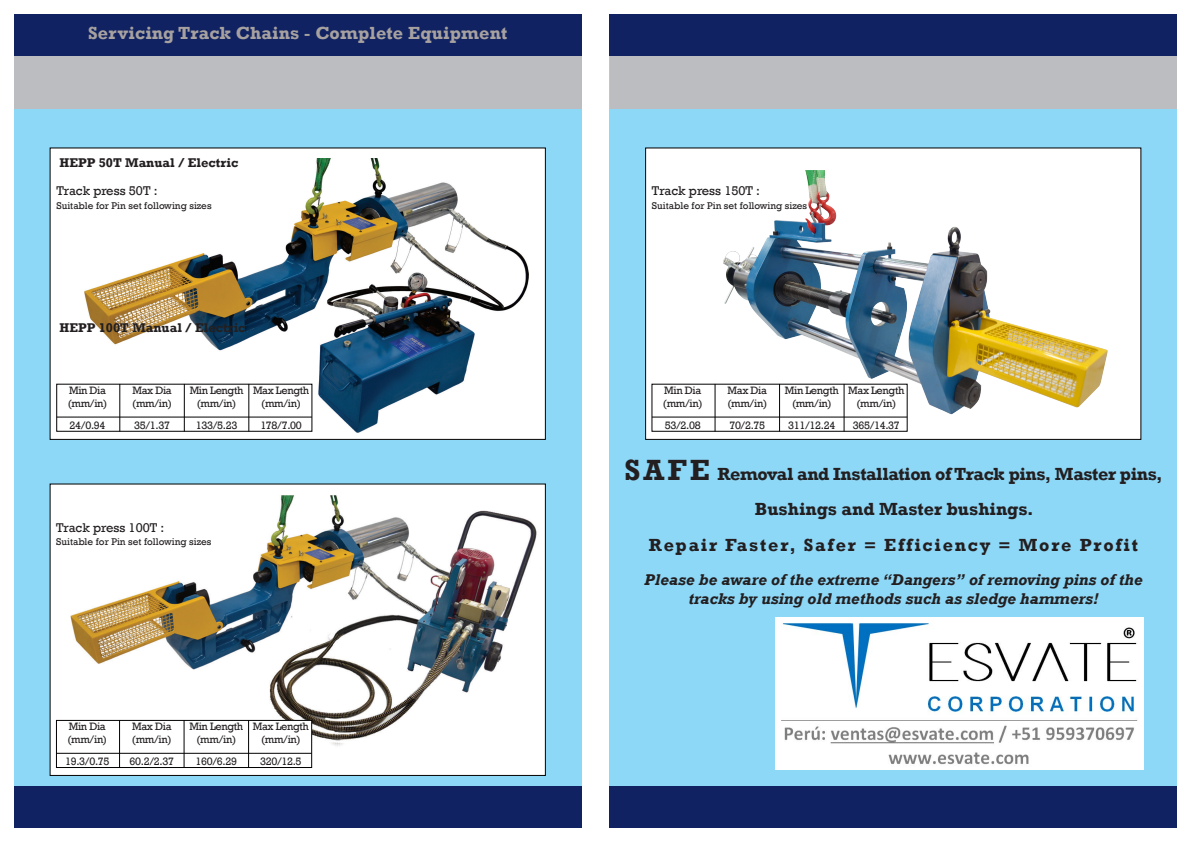
<style>
.page{position:relative;width:1191px;height:842px;background:#fff}
.page>*{position:absolute;margin:0;border:0;box-sizing:border-box;transform-origin:0 0}
.t1{font:700 18px/35.8px "Rockwell";color:#231f20;text-align:center}
.t2{font:700 18px "Rockwell";letter-spacing:.01em;color:#a7a2a0}
.t3{font:italic 700 16px/19.2px "Rockwell";color:#231f20;text-align:center}
.t4{font:700 13px "Rockwell";color:#231f20}
.t5{font:13px "Rockwell";color:#231f20}
.t6{font:11px/13.2px "Rockwell";letter-spacing:-.03em;color:#231f20}
.t7{font:10px "Rockwell";color:#231f20}
.s1{font-size:30px}
</style>
<div class="page">
<div style="left:14px;top:14px;width:567px;height:814px;background:#8dd7f7"></div>
<div style="left:14px;top:14px;width:567px;height:42px;background:#102261"></div>
<div style="left:14px;top:786px;width:567px;height:42px;background:#102261"></div>
<div style="left:609px;top:14px;width:567px;height:814px;background:#8dd7f7"></div>
<div style="left:609px;top:786px;width:567px;height:42px;background:#102261"></div>
<div style="left:50px;top:484px;width:495px;height:291px;background:#fff"></div>
<img style="left:60px;top:495px;width:477px;height:253px">
<div style="left:50px;top:483px;width:496px;height:293px;border:1px solid #000"></div>
<div style="left:645px;top:148px;width:495px;height:291px;background:#fff"></div>
<img style="left:688px;top:170px;width:420px;height:262px">
<div style="left:645px;top:147px;width:496px;height:293px;border:1px solid #000"></div>
<div style="left:50px;top:148px;width:495px;height:291px;background:#fff"></div>
<img style="left:85px;top:159px;width:443px;height:273px">
<div style="left:50px;top:147px;width:496px;height:293px;border:1px solid #000"></div>
<div style="left:14px;top:56px;width:567px;height:53px;background:#bcbdc0"></div>
<div style="left:57px;top:384px;width:255px;height:47px;background:#fff"></div>
<hr style="left:57px;top:417px;width:255px;height:1px;background:#000">
<hr style="left:120px;top:384px;width:1px;height:47px;background:#000">
<hr style="left:184px;top:384px;width:1px;height:47px;background:#000">
<hr style="left:248px;top:384px;width:1px;height:47px;background:#000">
<div style="left:56px;top:720px;width:256px;height:47px;background:#fff"></div>
<div style="left:56px;top:720px;width:256px;height:48px;border:1px solid #000"></div>
<hr style="left:56px;top:753px;width:256px;height:1px;background:#000">
<hr style="left:119px;top:720px;width:1px;height:48px;background:#000">
<hr style="left:184px;top:720px;width:1px;height:48px;background:#000">
<hr style="left:248px;top:720px;width:1px;height:48px;background:#000">
<div style="left:652px;top:384px;width:255px;height:47px;background:#fff"></div>
<hr style="left:652px;top:417px;width:255px;height:1px;background:#000">
<hr style="left:715px;top:384px;width:1px;height:47px;background:#000">
<hr style="left:779px;top:384px;width:1px;height:47px;background:#000">
<hr style="left:844px;top:384px;width:1px;height:47px;background:#000">
<div style="left:609px;top:14px;width:567px;height:42px;background:#102261"></div>
<div style="left:610px;top:56px;width:566px;height:53px;background:#bcbdc0"></div>
<img style="left:776px;top:617px;width:367px;height:153px">
<h1 class="t2" style="left:88px;top:22px;width:421px">Servicing Track Chains - Complete Equipment</h1>
<p class="t4" style="left:60px;top:154px;width:180px">HEPP 50T Manual / Electric</p>
<p class="t5" style="left:56px;top:183px;width:103px">Track press 50T :</p>
<p class="t7" style="left:56px;top:200px;width:157px">Suitable for Pin set following sizes</p>
<p class="t4" style="left:60px;top:320px;width:187px">HEPP 100T Manual / Electric</p>
<p class="t6" style="left:68px;top:384px;width:41px">Min Dia (mm/in)</p>
<p class="t6" style="left:70px;top:419px;width:37px">24/0.94</p>
<p class="t6" style="left:132px;top:384px;width:41px">Max Dia (mm/in)</p>
<p class="t6" style="left:134px;top:419px;width:37px">35/1.37</p>
<p class="t6" style="left:190px;top:384px;width:55px;text-align:center">Min Length (mm/in)</p>
<p class="t6" style="left:196px;top:419px;width:43px">133/5.23</p>
<p class="t6" style="left:253px;top:384px;width:58px;text-align:center">Max Length (mm/in)</p>
<p class="t6" style="left:260px;top:419px;width:43px">178/7.00</p>
<p class="t5" style="left:56px;top:520px;width:110px">Track press 100T :</p>
<p class="t7" style="left:56px;top:536px;width:157px">Suitable for Pin set following sizes</p>
<p class="t6" style="left:67px;top:720px;width:41px">Min Dia (mm/in)</p>
<p class="t6" style="left:65px;top:755px;width:46px">19.3/0.75</p>
<p class="t6" style="left:132px;top:720px;width:41px">Max Dia (mm/in)</p>
<p class="t6" style="left:130px;top:755px;width:46px">60.2/2.37</p>
<p class="t6" style="left:189px;top:720px;width:55px;text-align:center">Min Length (mm/in)</p>
<p class="t6" style="left:196px;top:755px;width:43px">160/6.29</p>
<p class="t6" style="left:253px;top:720px;width:58px;text-align:center">Max Length (mm/in)</p>
<p class="t6" style="left:260px;top:755px;width:43px">320/12.5</p>
<p class="t5" style="left:652px;top:183px;width:110px">Track press 150T :</p>
<p class="t7" style="left:652px;top:200px;width:157px">Suitable for Pin set following sizes</p>
<p class="t6" style="left:663px;top:384px;width:41px">Min Dia (mm/in)</p>
<p class="t6" style="left:665px;top:419px;width:37px">53/2.08</p>
<p class="t6" style="left:727px;top:384px;width:41px">Max Dia (mm/in)</p>
<p class="t6" style="left:729px;top:419px;width:37px">70/2.75</p>
<p class="t6" style="left:785px;top:384px;width:55px;text-align:center">Min Length (mm/in)</p>
<p class="t6" style="left:788px;top:419px;width:49px">311/12.24</p>
<p class="t6" style="left:848px;top:384px;width:58px;text-align:center">Max Length (mm/in)</p>
<p class="t6" style="left:852px;top:419px;width:49px">365/14.37</p>
<h1 class="t1" style="left:624px;top:456px;width:539px"><span class="s1">SAFE</span> Removal and Installation of Track pins, Master pins,<br>Bushings and Master bushings.<br>Repair Faster, Safer = Efficiency = More Profit</h1>
<h2 class="t3" style="left:644px;top:570px;width:500px">Please be aware of the extreme “Dangers” of removing pins of the tracks by using old methods such as sledge hammers!</h2>
</div>
